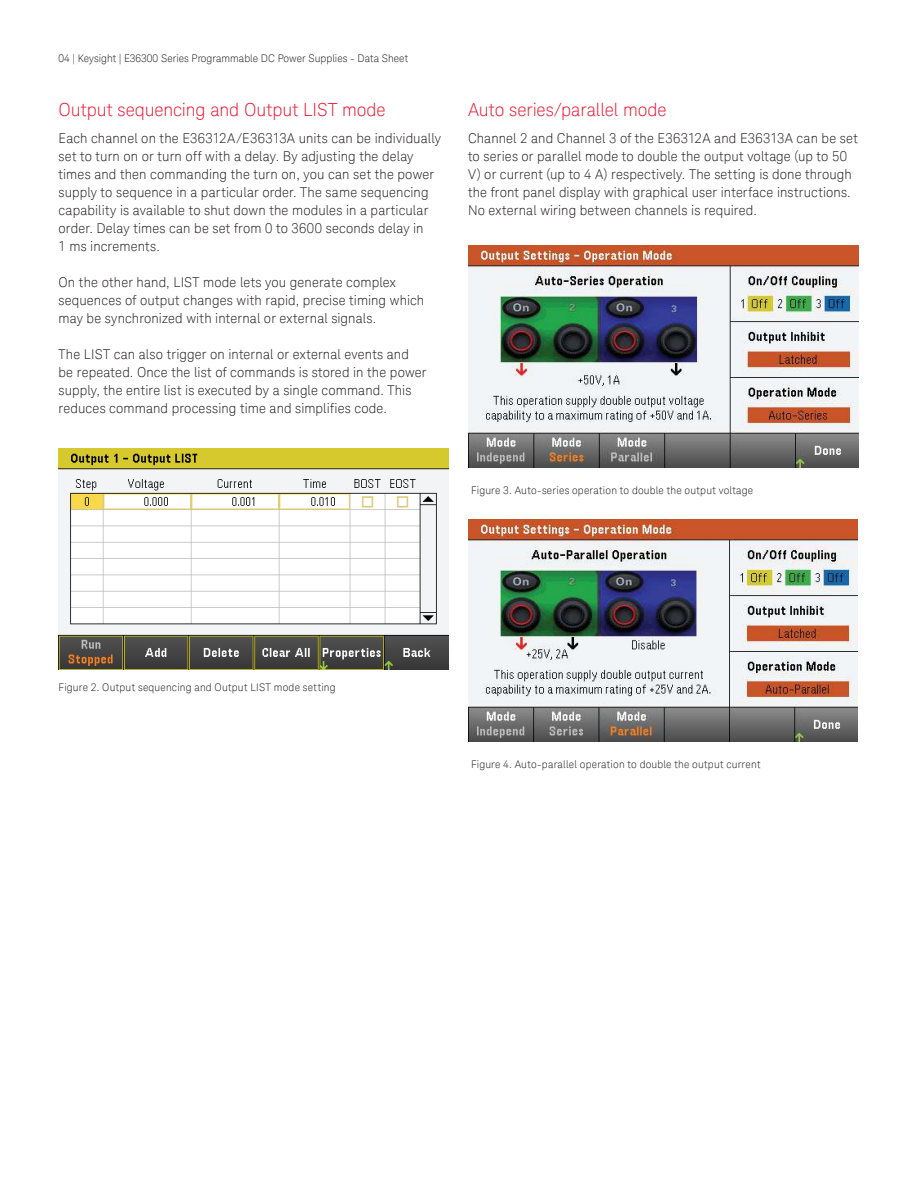
<style>
.page{position:relative;width:918px;height:1188px;background:#fff}
.page>*{position:absolute;margin:0;border:0;box-sizing:border-box;transform-origin:0 0}
.t1{font:300 18px "Keysight Sans";letter-spacing:-.005em;color:#ed1a36}
.t2{font:300 13.5px/18px "Keysight Sans";letter-spacing:.01em;color:#221f1f}
.t3{font:300 10.5px "Keysight Sans";letter-spacing:.015em;color:#221f1f}
</style>
<div class="page">
<img style="left:59px;top:449px;width:389px;height:221px">
<img style="left:469px;top:245px;width:390px;height:222px">
<img style="left:468px;top:520px;width:390px;height:222px">
<p class="t3" style="left:59px;top:53px;width:351px">04 | Keysight | E36300 Series Programmable DC Power Supplies - Data Sheet</p>
<h1 class="t1" style="left:59px;top:102px;width:329px">Output sequencing and Output LIST mode</h1>
<p class="t2" style="left:59px;top:130px;width:384px">Each channel on the E36312A/E36313A units can be individually set to turn on or turn off with a delay. By adjusting the delay times and then commanding the turn on, you can set the power supply to sequence in a particular order. The same sequencing capability is available to shut down the modules in a particular order. Delay times can be set from 0 to 3600 seconds delay in<br>1 ms increments.</p>
<p class="t2" style="left:59px;top:274px;width:367px">On the other hand, LIST mode lets you generate complex sequences of output changes with rapid, precise timing which may be synchronized with internal or external signals.</p>
<p class="t2" style="left:59px;top:346px;width:369px">The LIST can also trigger on internal or external events and be repeated. Once the list of commands is stored in the power supply, the entire list is executed by a single command. This reduces command processing time and simplifies code.</p>
<h1 class="t1" style="left:468px;top:102px;width:200px">Auto series/parallel mode</h1>
<p class="t2" style="left:468px;top:130px;width:391px">Channel 2 and Channel 3 of the E36312A and E36313A can be set to series or parallel mode to double the output voltage (up to 50<br>V) or current (up to 4 A) respectively. The setting is done through the front panel display with graphical user interface instructions.<br>No external wiring between channels is required.</p>
<p class="t3" style="left:471px;top:486px;width:284px">Figure 3. Auto-series operation to double the output voltage</p>
<p class="t3" style="left:59px;top:683px;width:279px">Figure 2. Output sequencing and Output LIST mode setting</p>
<p class="t3" style="left:471px;top:760px;width:291px">Figure 4. Auto-parallel operation to double the output current</p>
</div>
